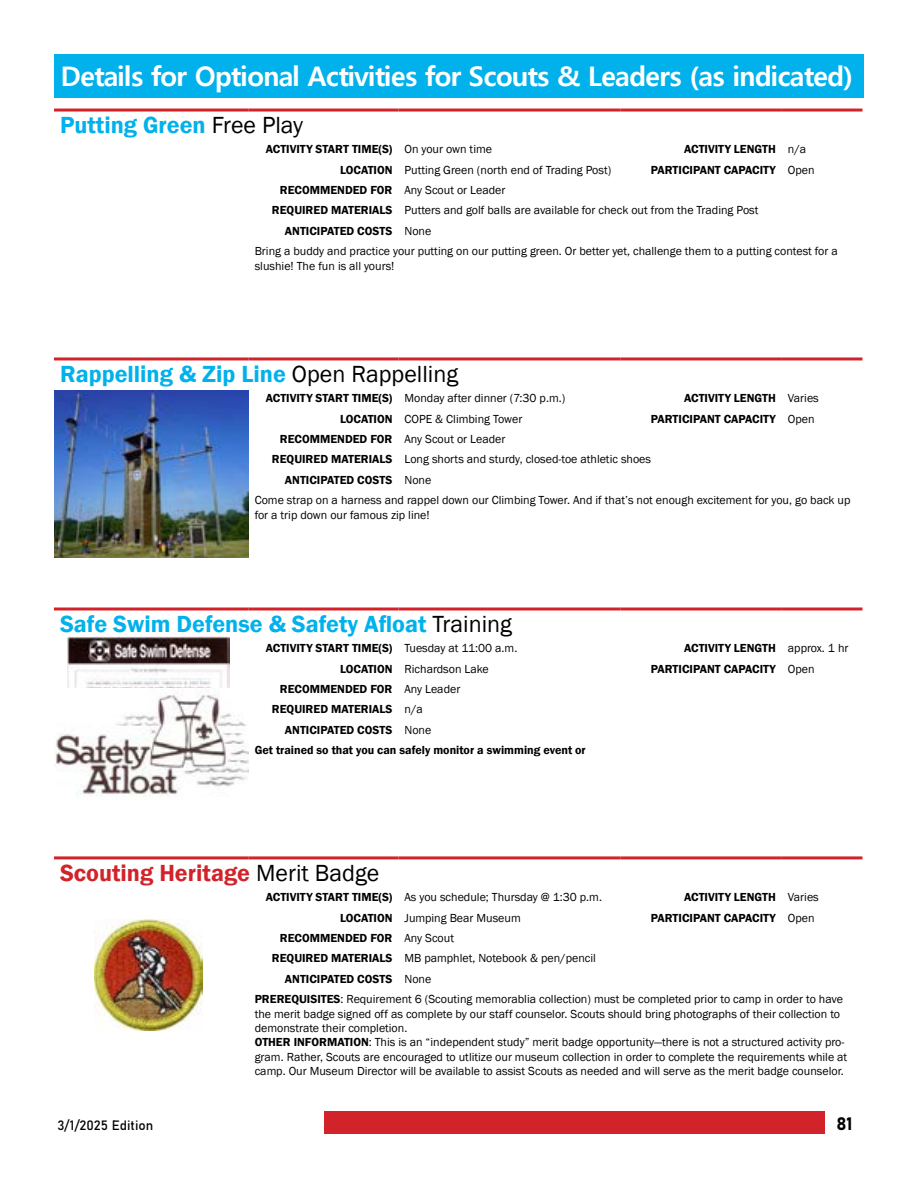
<style>
.page{position:relative;width:918px;height:1188px;background:#fff}
.page>*{position:absolute;margin:0;border:0;box-sizing:border-box;transform-origin:0 0}
.t1{font:700 27px "Malgun Gothic";letter-spacing:-.03em;color:#fff}
.t2{font:600 24px "Franklin Gothic";color:#00b1eb}
.t3{font:600 24px "Franklin Gothic";color:#d2232a}
.t4{font:18px "Bahnschrift";color:#000}
.t5{font:13.5px "Bahnschrift";color:#000}
.t6{font:12px/14.4px "Franklin Gothic";color:#000}
.t7{font:600 12px "Franklin Gothic";color:#000}
.s1{font-weight:400;color:#000}
.s2{font-weight:400}
.s3{font-weight:600}
</style>
<div class="page">
<div style="left:325px;top:1111px;width:500px;height:23px;background:#d2232a"></div>
<div style="left:54px;top:54px;width:810px;height:43px;background:#00b1eb"></div>
<hr style="left:54px;top:357px;width:195px;height:3px;background:#d2232a">
<hr style="left:249px;top:357px;width:150px;height:3px;background:#d2232a">
<hr style="left:399px;top:357px;width:221px;height:3px;background:#d2232a">
<hr style="left:620px;top:357px;width:162px;height:3px;background:#d2232a">
<hr style="left:782px;top:357px;width:81px;height:3px;background:#d2232a">
<img style="left:54px;top:390px;width:195px;height:167px">
<img style="left:68px;top:637px;width:161px;height:51px">
<hr style="left:54px;top:608px;width:195px;height:2px;background:#d2232a">
<hr style="left:249px;top:608px;width:150px;height:2px;background:#d2232a">
<hr style="left:399px;top:608px;width:221px;height:2px;background:#d2232a">
<hr style="left:620px;top:608px;width:162px;height:2px;background:#d2232a">
<hr style="left:782px;top:608px;width:81px;height:2px;background:#d2232a">
<img style="left:54px;top:693px;width:195px;height:103px">
<hr style="left:54px;top:856px;width:195px;height:3px;background:#d2232a">
<hr style="left:249px;top:856px;width:150px;height:3px;background:#d2232a">
<hr style="left:399px;top:856px;width:221px;height:3px;background:#d2232a">
<hr style="left:620px;top:856px;width:162px;height:3px;background:#d2232a">
<hr style="left:782px;top:856px;width:81px;height:3px;background:#d2232a">
<img style="left:95px;top:920px;width:108px;height:110px">
<hr style="left:54px;top:109px;width:195px;height:3px;background:#d2232a">
<hr style="left:249px;top:109px;width:150px;height:3px;background:#d2232a">
<hr style="left:399px;top:109px;width:221px;height:3px;background:#d2232a">
<hr style="left:620px;top:109px;width:162px;height:3px;background:#d2232a">
<hr style="left:782px;top:109px;width:81px;height:3px;background:#d2232a">
<h1 class="t1" style="left:61px;top:60px;width:794px">Details for Optional Activities for Scouts &amp; Leaders (as indicated)</h1>
<h2 class="t2" style="left:60px;top:110px;width:245px">Putting Green <span class="s1">Free Play</span></h2>
<p class="t7" style="left:266px;top:142px;width:228px">ACTIVITY START TIME(S) <span class="s2">On your own time</span></p>
<p class="t7" style="left:684px;top:142px;width:123px">ACTIVITY LENGTH <span class="s2">n/a</span></p>
<p class="t6" style="left:340px;top:163px;width:273px"><span class="s3">LOCATION</span> Putting Green (north end of Trading Post)</p>
<p class="t7" style="left:651px;top:162px;width:165px">PARTICIPANT CAPACITY <span class="s2">Open</span></p>
<p class="t6" style="left:280px;top:183px;width:227px"><span class="s3">RECOMMENDED FOR</span> Any Scout or Leader</p>
<p class="t6" style="left:272px;top:204px;width:488px"><span class="s3">REQUIRED MATERIALS</span> Putters and golf balls are available for check out from the Trading Post</p>
<p class="t7" style="left:285px;top:223px;width:148px">ANTICIPATED COSTS <span class="s2">None</span></p>
<p class="t6" style="left:255px;top:244px;width:585px">Bring a buddy and practice your putting on our putting green. Or better yet, challenge them to a putting contest for a</p>
<p class="t6" style="left:255px;top:259px;width:141px">slushie! The fun is all yours!</p>
<h2 class="t2" style="left:60px;top:359px;width:400px">Rappelling &amp; Zip Line <span class="s1">Open Rappelling</span></h2>
<p class="t6" style="left:266px;top:391px;width:301px"><span class="s3">ACTIVITY START TIME(S)</span> Monday after dinner (7:30 p.m.)</p>
<p class="t7" style="left:684px;top:391px;width:136px">ACTIVITY LENGTH <span class="s2">Varies</span></p>
<p class="t6" style="left:340px;top:412px;width:184px"><span class="s3">LOCATION</span> COPE &amp; Climbing Tower</p>
<p class="t7" style="left:651px;top:411px;width:165px">PARTICIPANT CAPACITY <span class="s2">Open</span></p>
<p class="t6" style="left:280px;top:432px;width:227px"><span class="s3">RECOMMENDED FOR</span> Any Scout or Leader</p>
<p class="t6" style="left:272px;top:452px;width:381px"><span class="s3">REQUIRED MATERIALS</span> Long shorts and sturdy, closed-toe athletic shoes</p>
<p class="t7" style="left:285px;top:472px;width:148px">ANTICIPATED COSTS <span class="s2">None</span></p>
<p class="t6" style="left:255px;top:493px;width:597px">Come strap on a harness and rappel down our Climbing Tower. And if that’s not enough excitement for you, go back up</p>
<p class="t6" style="left:255px;top:508px;width:177px">for a trip down our famous zip line!</p>
<h2 class="t2" style="left:60px;top:609px;width:454px">Safe Swim Defense &amp; Safety Afloat <span class="s1">Training</span></h2>
<p class="t7" style="left:266px;top:641px;width:253px">ACTIVITY START TIME(S) <span class="s2">Tuesday at 11:00 a.m.</span></p>
<p class="t7" style="left:684px;top:641px;width:166px">ACTIVITY LENGTH <span class="s2">approx. 1 hr</span></p>
<p class="t6" style="left:340px;top:662px;width:150px"><span class="s3">LOCATION</span> Richardson Lake</p>
<p class="t7" style="left:651px;top:661px;width:165px">PARTICIPANT CAPACITY <span class="s2">Open</span></p>
<p class="t7" style="left:280px;top:682px;width:182px">RECOMMENDED FOR <span class="s2">Any Leader</span></p>
<p class="t7" style="left:272px;top:702px;width:152px">REQUIRED MATERIALS <span class="s2">n/a</span></p>
<p class="t7" style="left:285px;top:722px;width:148px">ANTICIPATED COSTS <span class="s2">None</span></p>
<p class="t7" style="left:255px;top:743px;width:333px">Get trained so that you can safely monitor a swimming event or</p>
<h2 class="t3" style="left:60px;top:858px;width:321px">Scouting Heritage <span class="s1">Merit Badge</span></h2>
<p class="t6" style="left:266px;top:890px;width:338px"><span class="s3">ACTIVITY START TIME(S)</span> As you schedule; Thursday @ 1:30 p.m.</p>
<p class="t7" style="left:684px;top:890px;width:136px">ACTIVITY LENGTH <span class="s2">Varies</span></p>
<p class="t6" style="left:340px;top:911px;width:182px"><span class="s3">LOCATION</span> Jumping Bear Museum</p>
<p class="t7" style="left:651px;top:910px;width:165px">PARTICIPANT CAPACITY <span class="s2">Open</span></p>
<p class="t7" style="left:280px;top:931px;width:176px">RECOMMENDED FOR <span class="s2">Any Scout</span></p>
<p class="t6" style="left:272px;top:951px;width:326px"><span class="s3">REQUIRED MATERIALS</span> MB pamphlet, Notebook &amp; pen/pencil</p>
<p class="t7" style="left:285px;top:971px;width:148px">ANTICIPATED COSTS <span class="s2">None</span></p>
<p class="t6" style="left:255px;top:992px;width:590px"><span class="s3">PREREQUISITES</span>: Requirement 6 (Scouting memorablia collection) must be completed prior to camp in order to have</p>
<p class="t6" style="left:255px;top:1007px;width:594px">the merit badge signed off as complete by our staff counselor. Scouts should bring photographs of their collection to demonstrate their completion.<br><span class="s3">OTHER INFORMATION</span>: This is an “independent study” merit badge opportunity—there is not a structured activity pro&shy;gram. Rather, Scouts are encouraged to utlitize our museum collection in order to complete the requirements while at camp. Our Museum Director will be available to assist Scouts as needed and will serve as the merit badge counselor.</p>
<p class="t5" style="left:58px;top:1115px;width:97px">3/1/2025 Edition</p>
<h3 class="t4" style="left:837px;top:1110px;width:18px">81</h3>
</div>
